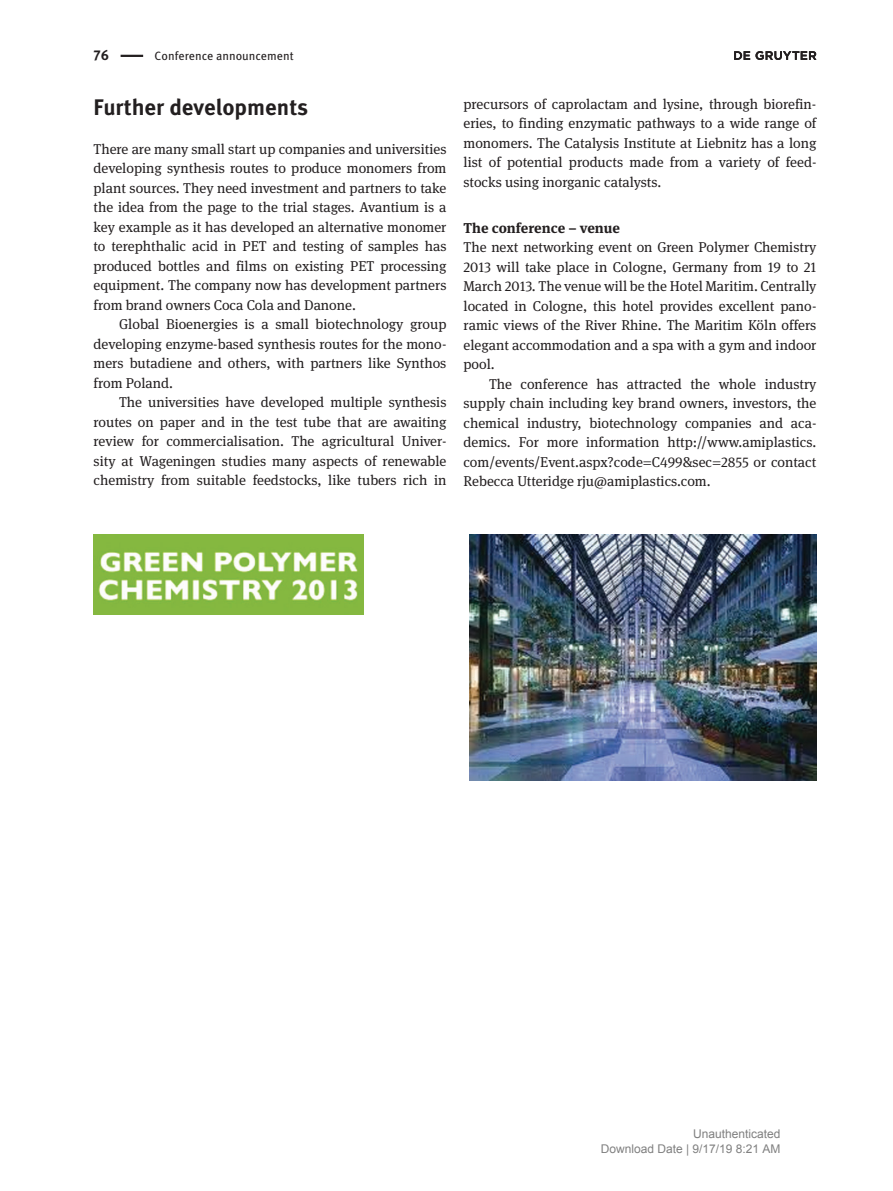
<style>
.page{position:relative;width:893px;height:1191px;background:#fff}
.page>*{position:absolute;margin:0;border:0;box-sizing:border-box;transform-origin:0 0}
.t1{font:700 22.5px "DG Meta Science";color:#231f20}
.t2{font:14.25px/19.5px "DG Meta Serif Science";color:#231f20;text-align:justify}
.t3{font:700 14.25px "DG Meta Serif Science";color:#231f20}
.t4{font:700 14.25px "DG Meta Science";color:#231f20}
.t5{font:12px/15px "Arial";color:#808080;text-align:right}
.t6{font:12px "DG Meta Science";color:#231f20}
</style>
<div class="page">
<hr style="left:121px;top:55px;width:22px;height:2px;background:#231f20">
<svg style="left:734px;top:51px;width:82px;height:9px"></svg>
<img style="left:94px;top:535px;width:270px;height:79px">
<img style="left:469px;top:535px;width:347px;height:246px">
<p class="t4" style="left:94px;top:50px;width:17px">76</p>
<p class="t6" style="left:155px;top:51px;width:141px">Conference announcement</p>
<h1 class="t1" style="left:94px;top:99px;width:216px">Further developments</h1>
<p class="t2" style="left:94px;top:141px;width:354px">There are many small start up companies and universities developing synthesis routes to produce monomers from plant sources. They need investment and partners to take the idea from the page to the trial stages. Avantium is a key example as it has developed an alternative monomer to terephthalic acid in PET and testing of samples has produced bottles and films on existing PET processing equipment. The company now has development partners from brand owners Coca Cola and Danone.</p>
<p class="t2" style="left:94px;top:316px;width:354px;text-indent:26px">Global Bioenergies is a small biotechnology group developing enzyme-based synthesis routes for the mono&shy;mers butadiene and others, with partners like Synthos from Poland.</p>
<p class="t2" style="left:94px;top:394px;width:354px;text-indent:26px">The universities have developed multiple synthesis routes on paper and in the test tube that are awaiting review for commercialisation. The agricultural Univer&shy;sity at Wageningen studies many aspects of renewable chemistry from suitable feedstocks, like tubers rich in</p>
<p class="t2" style="left:463px;top:95px;width:354px">precursors of caprolactam and lysine, through biorefin&shy;eries, to finding enzymatic pathways to a wide range of monomers. The Catalysis Institute at Liebnitz has a long list of potential products made from a variety of feed&shy;stocks using inorganic catalysts.</p>
<p class="t3" style="left:463px;top:219px;width:158px">The conference – venue</p>
<p class="t2" style="left:463px;top:239px;width:354px">The next networking event on Green Polymer Chemistry 2013 will take place in Cologne, Germany from 19 to 21<br>March 2013. The venue will be the Hotel Maritim. Centrally located in Cologne, this hotel provides excellent pano&shy;ramic views of the River Rhine. The Maritim K ö ln offers elegant accommodation and a spa with a gym and indoor pool.</p>
<p class="t2" style="left:463px;top:376px;width:354px;text-indent:26px">The conference has attracted the whole industry supply chain including key brand owners, investors, the chemical industry, biotechnology companies and aca&shy;demics. For more information http://www.amiplastics. com/events/Event.aspx?code C499&amp;sec 2855 or contact Rebecca Utteridge rju@amiplastics.com.</p>
<p class="t5" style="left:601px;top:1127px;width:181px">Unauthenticated<br>Download Date | 9/17/19 8:21 AM</p>
</div>
